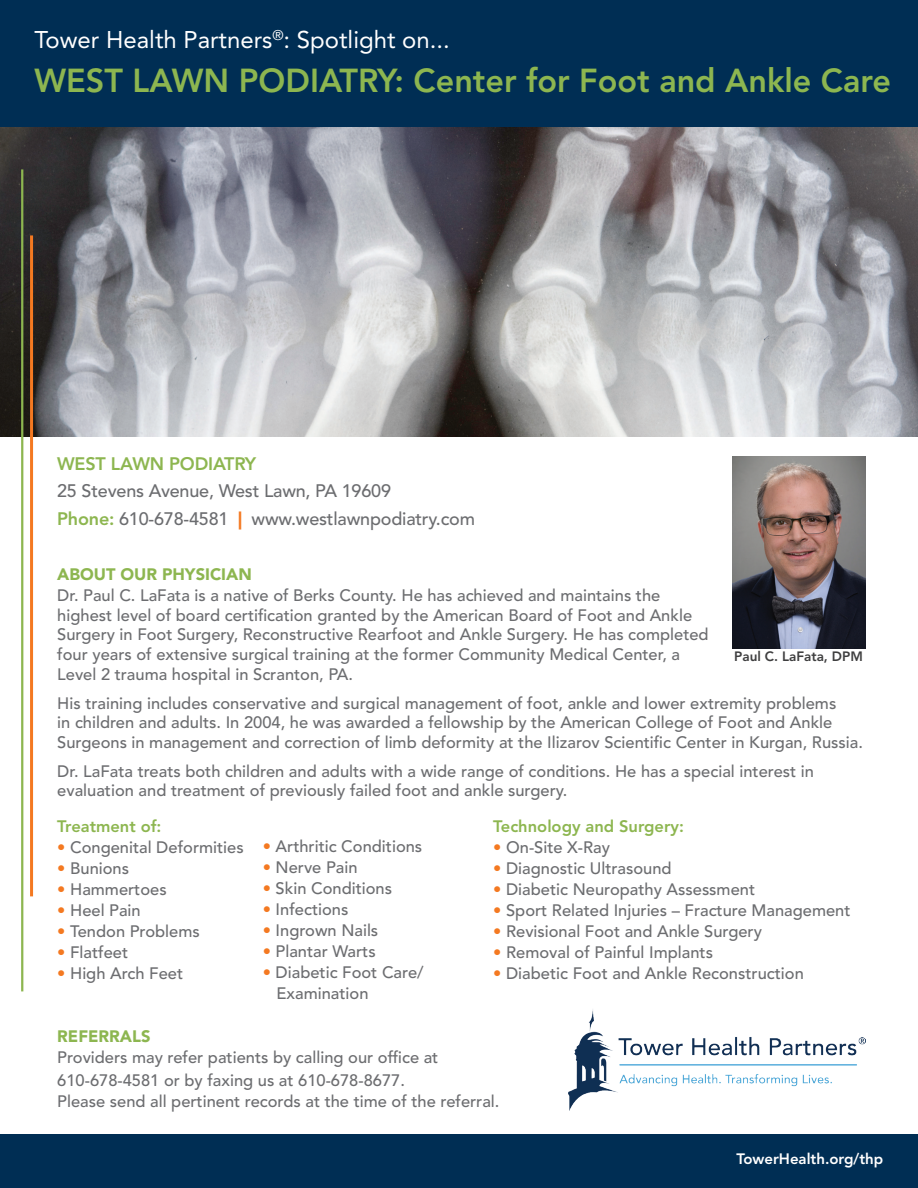
<style>
.page{position:relative;width:918px;height:1188px;background:#fff}
.page>*{position:absolute;margin:0;border:0;box-sizing:border-box;transform-origin:0 0}
.t1{font:800 33px "Avenir LT Std";color:#8db650}
.t2{font:24px "Avenir LT Std";color:#fff}
.t3{font:500 18px/28.5px "Avenir LT Std";letter-spacing:-.01em;color:#6c6d70}
.t4{font:800 18px "Avenir LT Std";letter-spacing:-.01em;color:#8db650}
.t5{font:500 16.5px/19.8px "Avenir LT Std";color:#6c6d70}
.t6{font:800 16.5px "Avenir LT Std";color:#8db650}
.t7{font:900 16.5px "Avenir LT Std";color:#8db650}
.t8{font:800 15px "Avenir LT Std";color:#fff}
.t9{font:800 13.5px "Avenir LT Std";color:#3e3e3f}
.s1{font-weight:800;color:#8db650}
.s2{font-weight:900;color:#f47921}
.s3{color:#f47921}
</style>
<div class="page">
<img style="left:0;top:127px;width:918px;height:309px">
<img style="left:568px;top:1009px;width:297px;height:101px">
<div style="left:0;top:0;width:918px;height:127px;background:#002e54"></div>
<img style="left:732px;top:456px;width:133px;height:192px">
<hr style="left:30px;top:235px;width:3px;height:661px;background:#f47921">
<hr style="left:21px;top:169px;width:2px;height:822px;background:#8db650">
<div style="left:0;top:1135px;width:918px;height:53px;background:#002e54"></div>
<h2 class="t2" style="left:34px;top:26px;width:417px">Tower Health Partners<sup>®</sup>: Spotlight on...</h2>
<h1 class="t1" style="left:34px;top:61px;width:858px">WEST LAWN PODIATRY: Center for Foot and Ankle Care</h1>
<p class="t4" style="left:57px;top:453px;width:201px">WEST LAWN PODIATRY</p>
<p class="t3" style="left:57px;top:477px;width:420px">25 Stevens Avenue, West Lawn, PA 19609<br><span class="s1">Phone:</span> 610-678-4581 <span class="s2">|</span> www.westlawnpodiatry.com</p>
<p class="t7" style="left:57px;top:564px;width:196px">ABOUT OUR PHYSICIAN</p>
<p class="t5" style="left:57px;top:586px;width:653px">Dr. Paul C. LaFata is a native of Berks County. He has achieved and maintains the highest level of board certification granted by the American Board of Foot and Ankle Surgery in Foot Surgery, Reconstructive Rearfoot and Ankle Surgery. He has completed four years of extensive surgical training at the former Community Medical Center, a Level 2 trauma hospital in Scranton, PA.</p>
<p class="t5" style="left:57px;top:693px;width:807px">His training includes conservative and surgical management of foot, ankle and lower extremity problems<br>in children and adults. In 2004, he was awarded a fellowship by the American College of Foot and Ankle<br>Surgeons in management and correction of limb deformity at the Ilizarov Scientific Center in Kurgan, Russia.</p>
<p class="t5" style="left:57px;top:761px;width:758px">Dr. LaFata treats both children and adults with a wide range of conditions. He has a special interest in evaluation and treatment of previously failed foot and ankle surgery.</p>
<p class="t9" style="left:734px;top:649px;width:130px">Paul C. LaFata, DPM</p>
<p class="t6" style="left:57px;top:816px;width:106px">Treatment of:</p>
<p class="t5" style="left:57px;top:838px;width:188px"><span class="s3">•</span> Congenital Deformities</p>
<p class="t5" style="left:57px;top:859px;width:73px"><span class="s3">•</span> Bunions</p>
<p class="t5" style="left:57px;top:880px;width:111px"><span class="s3">•</span> Hammertoes</p>
<p class="t5" style="left:57px;top:901px;width:85px"><span class="s3">•</span> Heel Pain</p>
<p class="t5" style="left:57px;top:922px;width:144px"><span class="s3">•</span> Tendon Problems</p>
<p class="t5" style="left:57px;top:943px;width:72px"><span class="s3">•</span> Flatfeet</p>
<p class="t5" style="left:57px;top:964px;width:127px"><span class="s3">•</span> High Arch Feet</p>
<p class="t5" style="left:263px;top:837px;width:161px"><span class="s3">•</span> Arthritic Conditions</p>
<p class="t5" style="left:263px;top:858px;width:96px"><span class="s3">•</span> Nerve Pain</p>
<p class="t5" style="left:263px;top:879px;width:131px"><span class="s3">•</span> Skin Conditions</p>
<p class="t5" style="left:263px;top:900px;width:87px"><span class="s3">•</span> Infections</p>
<p class="t5" style="left:263px;top:921px;width:117px"><span class="s3">•</span> Ingrown Nails</p>
<p class="t5" style="left:263px;top:942px;width:114px"><span class="s3">•</span> Plantar Warts</p>
<p class="t5" style="left:277px;top:962px;width:149px;line-height:21px;text-indent:-14px"><span class="s3">•</span> Diabetic Foot Care/<br>Examination</p>
<p class="t6" style="left:493px;top:816px;width:192px">Technology and Surgery:</p>
<p class="t5" style="left:493px;top:838px;width:118px"><span class="s3">•</span> On-Site X-Ray</p>
<p class="t5" style="left:493px;top:859px;width:180px"><span class="s3">•</span> Diagnostic Ultrasound</p>
<p class="t5" style="left:493px;top:880px;width:263px"><span class="s3">•</span> Diabetic Neuropathy Assessment</p>
<p class="t5" style="left:493px;top:901px;width:359px"><span class="s3">•</span> Sport Related Injuries – Fracture Management</p>
<p class="t5" style="left:493px;top:922px;width:270px"><span class="s3">•</span> Revisional Foot and Ankle Surgery</p>
<p class="t5" style="left:493px;top:943px;width:221px"><span class="s3">•</span> Removal of Painful Implants</p>
<p class="t5" style="left:493px;top:964px;width:312px"><span class="s3">•</span> Diabetic Foot and Ankle Reconstruction</p>
<p class="t7" style="left:57px;top:1026px;width:95px">REFERRALS</p>
<p class="t5" style="left:57px;top:1047px;width:383px;line-height:22.5px">Providers may refer patients by calling our office at<br>610-678-4581 or by faxing us at 610-678-8677.</p>
<p class="t5" style="left:57px;top:1091px;width:444px">Please send all pertinent records at the time of the referral.</p>
<p class="t8" style="left:736px;top:1150px;width:148px">TowerHealth.org/thp</p>
</div>
